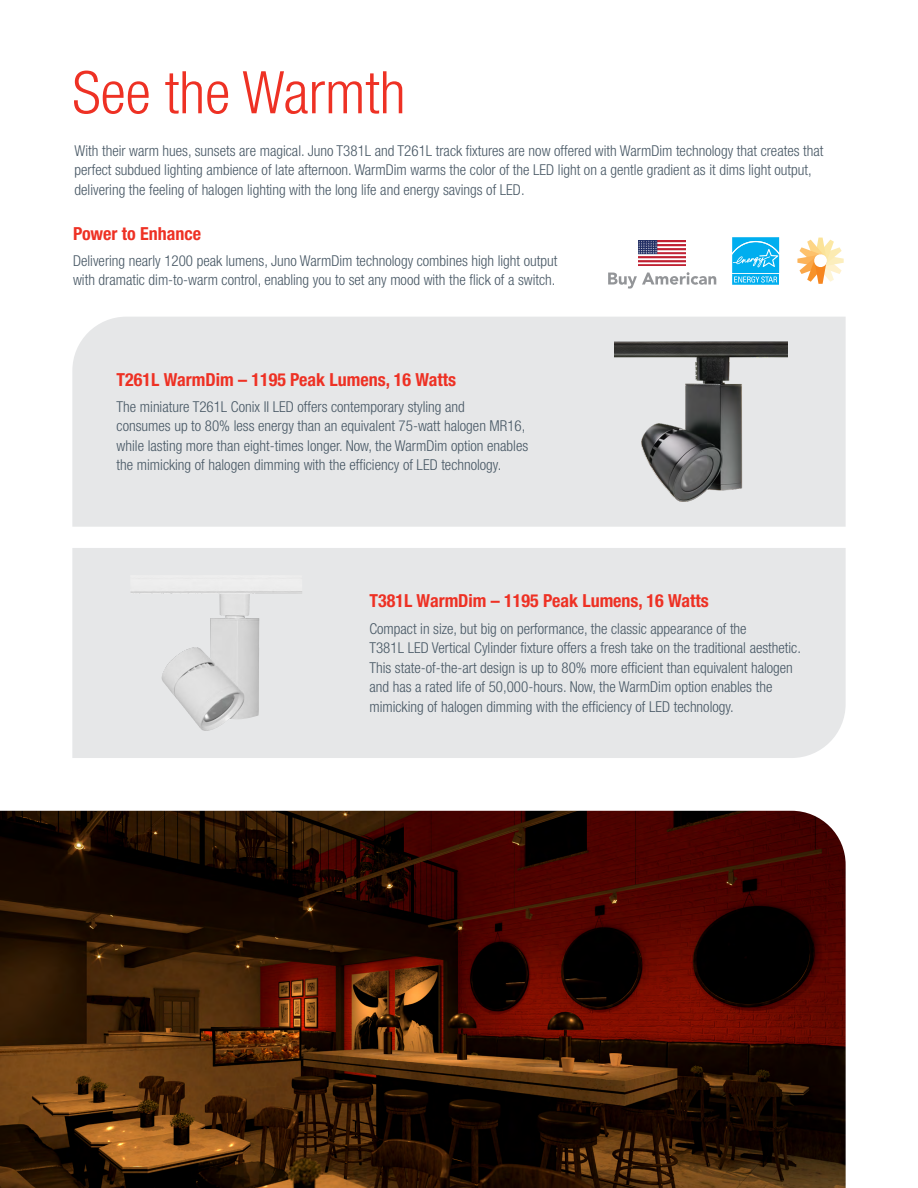
<style>
.page{position:relative;width:918px;height:1188px;background:#fff}
.page>*{position:absolute;margin:0;border:0;box-sizing:border-box;transform-origin:0 0}
.t1{font:300 condensed 58.8px "Helvetica Neue LT Std";color:#ee3124}
.t2{font:700 condensed 18px "Helvetica Neue LT Std";color:#ee3124}
.t3{font:300 condensed 15px/19.5px "Helvetica Neue LT Std";color:#485865}
</style>
<div class="page">
<img style="left:0;top:811px;width:846px;height:377px">
<div style="left:72px;top:317px;width:774px;height:210px;background:#e6e7e8"></div>
<div style="left:72px;top:548px;width:774px;height:210px;background:#e6e7e8"></div>
<img style="left:615px;top:342px;width:172px;height:160px">
<img style="left:130px;top:575px;width:172px;height:156px">
<svg style="left:732px;top:237px;width:48px;height:48px;background:#30bdf1"></svg>
<svg style="left:797px;top:238px;width:47px;height:46px"></svg>
<img style="left:638px;top:241px;width:48px;height:24px">
<svg style="left:608px;top:272px;width:108px;height:17px"></svg>
<h1 class="t1" style="left:72px;top:59px;width:335px">See the Warmth</h1>
<p class="t3" style="left:75px;top:141px;width:750px">With their warm hues, sunsets are magical. Juno T381L and T261L track fixtures are now offered with WarmDim technology that creates that perfect subdued lighting ambience of late afternoon. WarmDim warms the color of the LED light on a gentle gradient as it dims light output, delivering the feeling of halogen lighting with the long life and energy savings of LED.</p>
<p class="t2" style="left:73px;top:222px;width:130px">Power to Enhance</p>
<p class="t3" style="left:73px;top:251px;width:486px">Delivering nearly 1200 peak lumens, Juno WarmDim technology combines high light output with dramatic dim-to-warm control, enabling you to set any mood with the flick of a switch.</p>
<p class="t2" style="left:117px;top:368px;width:341px">T261L WarmDim – 1195 Peak Lumens, 16 Watts</p>
<p class="t3" style="left:117px;top:397px;width:413px">The miniature T261L Conix II LED offers contemporary styling and<br>consumes up to 80% less energy than an equivalent 75-watt halogen MR16, while lasting more than eight-times longer. Now, the WarmDim option enables the mimicking of halogen dimming with the efficiency of LED technology.</p>
<p class="t2" style="left:369px;top:590px;width:341px">T381L WarmDim – 1195 Peak Lumens, 16 Watts</p>
<p class="t3" style="left:369px;top:618px;width:433px">Compact in size, but big on performance, the classic appearance of the<br>T381L LED Vertical Cylinder fixture offers a fresh take on the traditional aesthetic.<br>This state-of-the-art design is up to 80% more efficient than equivalent halogen and has a rated life of 50,000-hours. Now, the WarmDim option enables the mimicking of halogen dimming with the efficiency of LED technology.</p>
</div>
